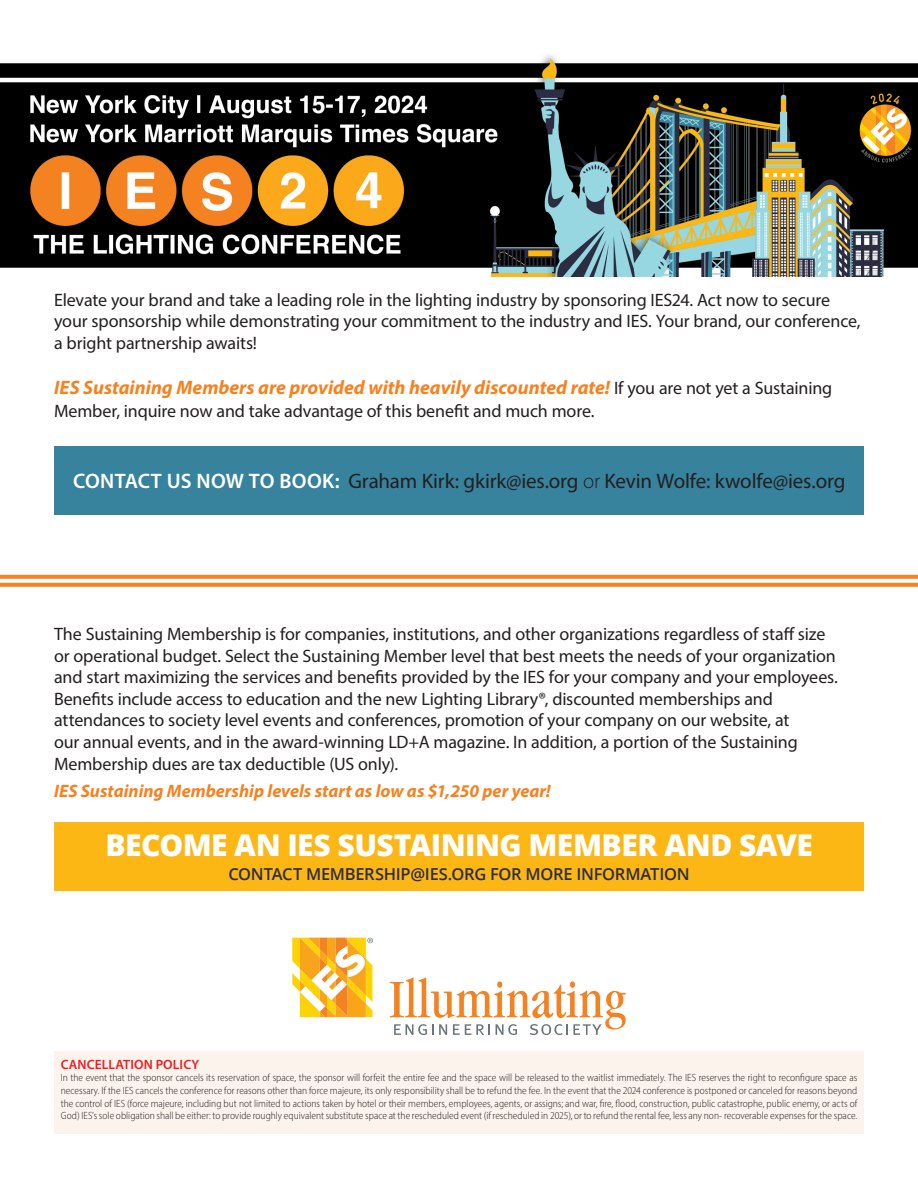
<style>
.page{position:relative;width:918px;height:1188px;background:#fff}
.page>*{position:absolute;margin:0;border:0;box-sizing:border-box;transform-origin:0 0}
.t1{font:800 30px "Open Sans";letter-spacing:-.02em;color:#fff}
.t2{font:21px "Myriad Pro";letter-spacing:-.01em;color:#231f20}
.t3{font:italic 700 19.5px "Myriad Pro";color:#f58220}
.t4{font:18px/21.6px "Myriad Pro";letter-spacing:-.01em;color:#231f20}
.t5{font:italic 700 18px "Myriad Pro";color:#f58220}
.t6{font:600 16.5px "Open Sans";letter-spacing:-.02em;color:#2b2d42}
.t7{font:13.5px "Myriad Variable Concept";letter-spacing:.01em;color:#ee1d23}
.t8{font:10.5px/12.6px "Myriad Variable Concept";color:#231f20;text-align:justify}
.s1{font-weight:400;font-style:normal;font-size:18px;color:#231f20}
.s2{font-weight:600;color:#fff}
.s3{font-weight:300}
</style>
<div class="page">
<div style="left:54px;top:1052px;width:810px;height:82px;background:#fdf3ed"></div>
<div style="left:54px;top:823px;width:810px;height:68px;background:#fdb714"></div>
<svg style="left:390px;top:977px;width:236px;height:58px"></svg>
<svg style="left:292px;top:938px;width:81px;height:79px"></svg>
<div style="left:54px;top:446px;width:810px;height:68px;background:#37829d"></div>
<img style="left:1px;top:55px;width:917px;height:221px">
<svg style="left:0;top:575px;width:918px;height:4px;background:#f5882b"></svg>
<svg style="left:0;top:583px;width:918px;height:4px;background:#f5882b"></svg>
<p class="t4" style="left:54px;top:289px;width:808px">Elevate your brand and take a leading role in the lighting industry by sponsoring IES24. Act now to secure your sponsorship while demonstrating your commitment to the industry and IES. Your brand, our conference, a bright partnership awaits!</p>
<p class="t3" style="left:54px;top:375px;width:780px">IES Sustaining Members are provided with heavily discounted rate! <span class="s1">If you are not yet a Sustaining</span></p>
<p class="t4" style="left:54px;top:400px;width:542px">Member, inquire now and take advantage of this benefit and much more.</p>
<p class="t2" style="left:73px;top:468px;width:774px"><span class="s2">CONTACT US NOW TO BOOK:</span> Graham Kirk: gkirk@ies.org <span class="s3">or</span> Kevin Wolfe: kwolfe@ies.org</p>
<p class="t4" style="left:54px;top:623px;width:785px">The Sustaining Membership is for companies, institutions, and other organizations regardless of staff size or operational budget. Select the Sustaining Member level that best meets the needs of your organization and start maximizing the services and benefits provided by the IES for your company and your employees.<br>Benefits include access to education and the new Lighting Library®, discounted memberships and attendances to society level events and conferences, promotion of your company on our website, at<br>our annual events, and in the award-winning LD+A magazine. In addition, a portion of the Sustaining Membership dues are tax deductible (US only).</p>
<p class="t5" style="left:54px;top:780px;width:498px">IES Sustaining Membership levels start as low as $1,250 per year!</p>
<p class="t1" style="left:105px;top:822px;width:709px">BECOME AN IES SUSTAINING MEMBER AND SAVE</p>
<p class="t6" style="left:228px;top:863px;width:463px">CONTACT MEMBERSHIP@IES.ORG FOR MORE INFORMATION</p>
<p class="t7" style="left:61px;top:1056px;width:140px">CANCELLATION POLICY</p>
<p class="t8" style="left:61px;top:1072px;width:798px">In the event that the sponsor cancels its reservation of space, the sponsor will forfeit the entire fee and the space will be released to the waitlist immediately. The IES reserves the right to reconfigure space as necessary. If the IES cancels the conference for reasons other than force majeure, its only responsibility shall be to refund the fee. In the event that the 2024 conference is postponed or canceled for reasons beyond the control of IES (force majeure, including but not limited to actions taken by hotel or their members, employees, agents, or assigns; and war, fire, flood, construction, public catastrophe, public enemy, or acts of God) IES’s sole obligation shall be either: to provide roughly equivalent substitute space at the rescheduled event (if rescheduled in 2025), or to refund the rental fee, less any non- recoverable expenses for the space.</p>
</div>
